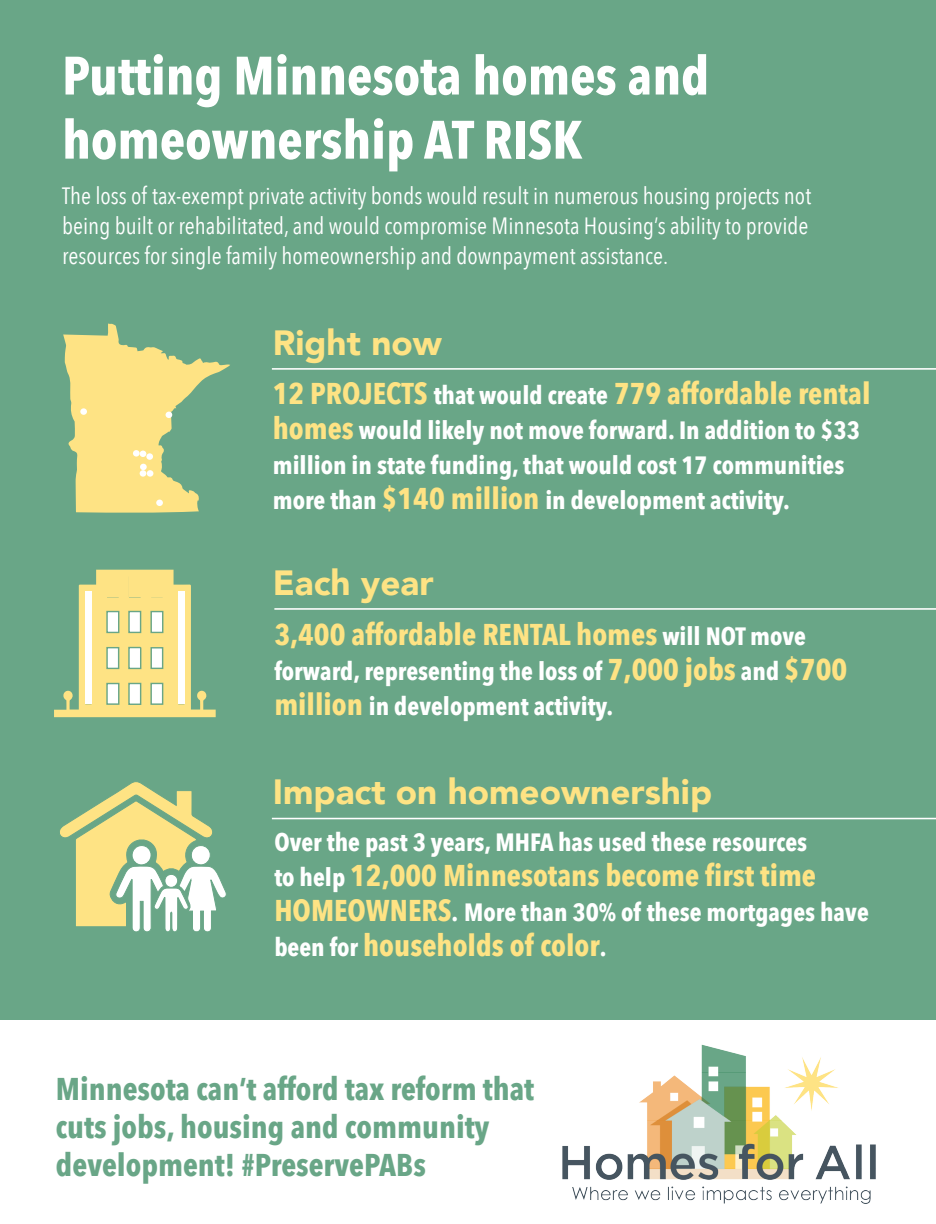
<style>
.page{position:relative;width:936px;height:1224px;background:#fff}
.page>*{position:absolute;margin:0;border:0;box-sizing:border-box;transform-origin:0 0}
.t1{font:700 53.45px/64.1px "Avenir Next Condensed";color:#fff}
.t2{font:900 35px "Avenir";color:#fee384}
.t3{font:700 31.45px/37.7px "Avenir Next Condensed";color:#69a687}
.t4{font:700 30px "Avenir Next Condensed";color:#fee384}
.t5{font:700 25px/35px "Avenir Next Condensed";color:#fff}
.t6{font:23.55px/30px "Avenir Next Condensed";color:#fff;text-align:justify}
.s1{font-size:25px;color:#fff}
.s2{font-size:30px;color:#fee384}
</style>
<div class="page">
<div style="left:0;top:0;width:936px;height:1020px;background:#69a687"></div>
<img style="left:562px;top:1044px;width:314px;height:160px">
<svg style="left:54px;top:570px;width:162px;height:147px"></svg>
<div style="left:129px;top:576px;width:12px;height:21px;background:#fee384"></div>
<div style="left:128px;top:683px;width:13px;height:22px;background:#fff;border:1px solid #69a687"></div>
<div style="left:106px;top:647px;width:13px;height:22px;background:#fff;border:1px solid #69a687"></div>
<div style="left:150px;top:683px;width:13px;height:22px;background:#fff;border:1px solid #69a687"></div>
<div style="left:151px;top:647px;width:12px;height:22px;background:#fff;border:1px solid #69a687"></div>
<div style="left:151px;top:576px;width:12px;height:21px;background:#fee384"></div>
<svg style="left:60px;top:782px;width:166px;height:150px"></svg>
<div style="left:132px;top:846px;width:19px;height:19px;background:#fff;border-radius:50%"></div>
<div style="left:132px;top:845px;width:20px;height:20px;border:1px solid #69a687;border-radius:50%"></div>
<div style="left:191px;top:846px;width:19px;height:19px;background:#fff;border-radius:50%"></div>
<div style="left:191px;top:845px;width:20px;height:20px;border:1px solid #69a687;border-radius:50%"></div>
<div style="left:165px;top:874px;width:13px;height:13px;background:#fff;border-radius:50%"></div>
<div style="left:164px;top:874px;width:14px;height:14px;border:1px solid #69a687;border-radius:50%"></div>
<svg style="left:63px;top:323px;width:167px;height:190px"></svg>
<div style="left:146px;top:453px;width:7px;height:7px;background:#fff;border-radius:50%"></div>
<div style="left:140px;top:464px;width:7px;height:6px;background:#fff;border-radius:50%"></div>
<div style="left:140px;top:470px;width:6px;height:7px;background:#fff;border-radius:50%"></div>
<div style="left:147px;top:470px;width:6px;height:7px;background:#fff;border-radius:50%"></div>
<div style="left:156px;top:500px;width:7px;height:6px;background:#fff;border-radius:50%"></div>
<hr style="left:272px;top:368px;width:664px;height:2px;background:#fff">
<hr style="left:274px;top:608px;width:662px;height:2px;background:#fff">
<hr style="left:272px;top:818px;width:664px;height:1px;background:#fff">
<p class="t1" style="left:62px;top:43px;width:649px">Putting Minnesota homes and homeownership AT RISK</p>
<p class="t6" style="left:62px;top:179px;width:751px">The loss of tax-exempt private activity bonds would result in numerous housing projects not being built or rehabilitated, and would compromise Minnesota Housing’s ability to provide resources for single family homeownership and downpayment assistance.</p>
<p class="t2" style="left:273px;top:312px;width:171px">Right now</p>
<p class="t4" style="left:273px;top:375px;width:599px">12 PROJECTS <span class="s1">that would create</span> 779 affordable rental</p>
<p class="t5" style="left:273px;top:413px;width:589px"><span class="s2">homes</span> would likely not move forward. In addition to $33 million in state funding, that would cost 17 communities more than <span class="s2">$140 million</span> in development activity.</p>
<p class="t2" style="left:273px;top:553px;width:162px">Each year</p>
<p class="t4" style="left:274px;top:616px;width:533px">3,400 affordable RENTAL homes <span class="s1">will NOT move</span></p>
<p class="t5" style="left:274px;top:653px;width:574px">forward, representing the loss of <span class="s2">7,000 jobs</span> and <span class="s2">$700 million</span> in development activity.</p>
<p class="t2" style="left:273px;top:761px;width:441px">Impact on homeownership</p>
<p class="t5" style="left:274px;top:824px;width:534px">Over the past 3 years, MHFA has used these resources</p>
<p class="t4" style="left:274px;top:857px;width:543px"><span class="s1">to help</span> 12,000 Minnesotans become first time</p>
<p class="t5" style="left:274px;top:894px;width:596px"><span class="s2">HOMEOWNERS</span>. More than 30% of these mortgages have</p>
<p class="t4" style="left:274px;top:927px;width:334px"><span class="s1">been for</span> households of color<span class="s1">.</span></p>
<p class="t3" style="left:56px;top:1070px;width:480px">Minnesota can’t afford tax reform that cuts jobs, housing and community development! #PreservePABs</p>
</div>
